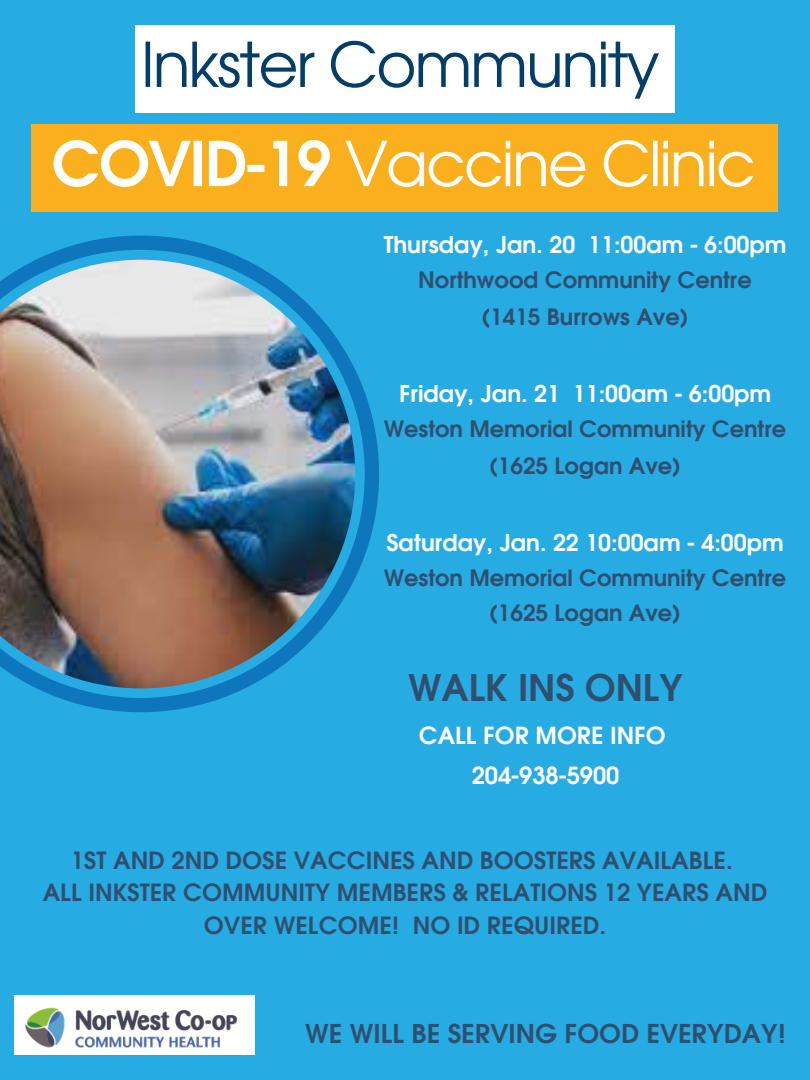
<style>
.page{position:relative;width:810px;height:1080px;background:#27abe3}
.page>*{position:absolute;margin:0;border:0;box-sizing:border-box;transform-origin:0 0}
.t1{font:61.38px "Evolventa";letter-spacing:-.03em;color:#fff}
.t2{font:61.38px "Evolventa";letter-spacing:-.03em;color:#033d68}
.t3{font:700 36.69px "Evolventa";color:#304f6f}
.t4{font:700 25.94px "Evolventa";color:#304f6f}
.t5{font:700 23.75px/32.8px "Evolventa";color:#304f6f;text-align:center}
.t6{font:700 23.56px "Evolventa";color:#fff}
.t7{font:700 23.12px "Evolventa";color:#fff}
.t8{font:700 22.5px "Evolventa";color:#304f6f}
.s1{font-weight:700}
</style>
<div class="page">
<div style="left:32px;top:124px;width:746px;height:88px;background:#faaf1d"></div>
<div style="left:135px;top:25px;width:540px;height:87px;background:#fff"></div>
<img style="left:0;top:236px;width:379px;height:476px">
<img style="left:15px;top:996px;width:239px;height:58px">
<p class="t2" style="left:141px;top:38px;width:520px">Inkster Community</p>
<p class="t1" style="left:51px;top:137px;width:706px"><span class="s1">COVID-19</span> Vaccine Clinic</p>
<p class="t7" style="left:384px;top:235px;width:404px">Thursday, Jan. 20 11:00am - 6:00pm</p>
<p class="t8" style="left:418px;top:270px;width:335px">Northwood Community Centre</p>
<p class="t8" style="left:482px;top:307px;width:207px">(1415 Burrows Ave)</p>
<p class="t7" style="left:399px;top:384px;width:374px">Friday, Jan. 21 11:00am - 6:00pm</p>
<p class="t8" style="left:384px;top:419px;width:404px">Weston Memorial Community Centre</p>
<p class="t8" style="left:490px;top:456px;width:192px">(1625 Logan Ave)</p>
<p class="t7" style="left:387px;top:532px;width:399px">Saturday, Jan. 22 10:00am - 4:00pm</p>
<p class="t8" style="left:384px;top:568px;width:404px">Weston Memorial Community Centre</p>
<p class="t8" style="left:490px;top:603px;width:192px">(1625 Logan Ave)</p>
<p class="t3" style="left:408px;top:672px;width:276px">WALK INS ONLY</p>
<p class="t6" style="left:419px;top:725px;width:248px">CALL FOR MORE INFO</p>
<p class="t6" style="left:472px;top:765px;width:149px">204-938-5900</p>
<p class="t5" style="left:71px;top:845px;width:663px">1ST AND 2ND DOSE VACCINES AND BOOSTERS AVAILABLE.</p>
<p class="t5" style="left:43px;top:878px;width:726px">ALL INKSTER COMMUNITY MEMBERS &amp; RELATIONS 12 YEARS AND<br>OVER WELCOME! NO ID REQUIRED.</p>
<p class="t4" style="left:305px;top:1022px;width:482px">WE WILL BE SERVING FOOD EVERYDAY!</p>
</div>
